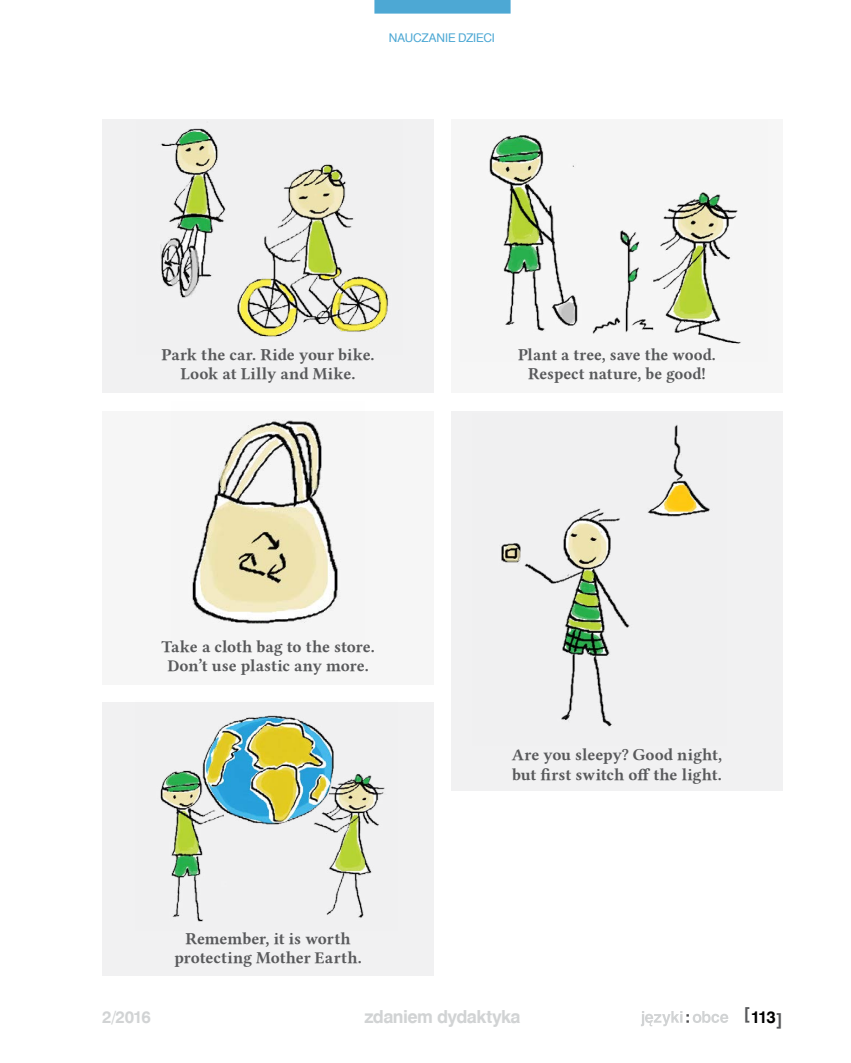
<style>
.page{position:relative;width:851px;height:1063px;background:#fff}
.page>*{position:absolute;margin:0;border:0;box-sizing:border-box;transform-origin:0 0}
.t1{font:700 18px "Swiss 721 TL";letter-spacing:-.03em;color:#d1d3d4}
.t2{font:700 16.65px "Swiss 721 TL";color:#d1d3d4}
.t3{font:16.5px/19.5px "Linux Libertine GB";color:#58595b;text-align:center}
.t4{font:700 16.5px "Swiss 721 TL";color:#000}
.t5{font:12px "Swiss 721 TL";letter-spacing:-.015em;color:#4da8d4}
.s1{color:#58595b}
</style>
<div class="page">
<div style="left:102px;top:411px;width:332px;height:274px;background:#f6f6f6"></div>
<div style="left:451px;top:411px;width:331px;height:380px;background:#f1f1f2"></div>
<div style="left:102px;top:702px;width:332px;height:273px;background:#f1f1f2"></div>
<div style="left:102px;top:119px;width:332px;height:274px;background:#f1f1f2"></div>
<div style="left:451px;top:119px;width:331px;height:274px;background:#f6f6f6"></div>
<img style="left:160px;top:128px;width:229px;height:209px">
<img style="left:489px;top:135px;width:252px;height:209px">
<img style="left:192px;top:420px;width:146px;height:204px">
<img style="left:501px;top:425px;width:209px;height:302px">
<img style="left:160px;top:715px;width:225px;height:207px">
<svg style="left:641px;top:1011px;width:87px;height:15px"></svg>
<div style="left:374px;top:0;width:136px;height:14px;background:#4da8d4"></div>
<p class="t5" style="left:389px;top:30px;width:107px">NAUCZANIE DZIECI</p>
<p class="t3" style="left:161px;top:344px;width:215px">Park the car. Ride your bike.<br>Look at Lilly and Mike.</p>
<p class="t3" style="left:518px;top:344px;width:199px">Plant a tree, save the wood.<br>Respect nature, be good!</p>
<p class="t3" style="left:161px;top:636px;width:215px">Take a cloth bag to the store.<br>Don’t use plastic any more.</p>
<p class="t3" style="left:174px;top:928px;width:189px">Remember, it is worth protecting Mother Earth.</p>
<p class="t3" style="left:511px;top:745px;width:212px;text-align:left">Are you sleepy? Good night, but first switch off the light.</p>
<p class="t2" style="left:102px;top:1006px;width:50px">2/2016</p>
<p class="t4" style="left:743px;top:1006px;width:41px"><sup>[</sup>113<span class="s1">]</span></p>
<p class="t1" style="left:364px;top:1005px;width:158px">zdaniem dydaktyka</p>
</div>
